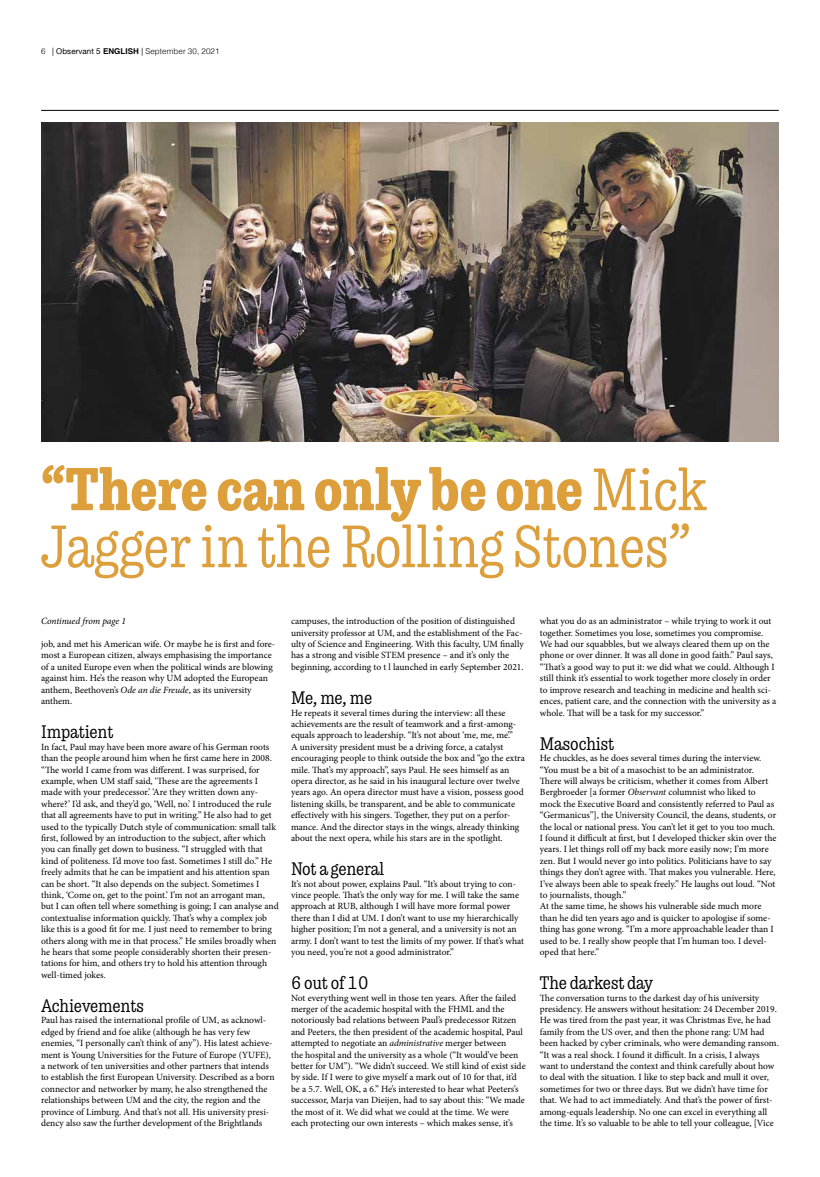
<style>
.page{position:relative;width:820px;height:1177px;background:#fff}
.page>*{position:absolute;margin:0;border:0;box-sizing:border-box;transform-origin:0 0}
.t1{font:300 56px/57px "Trevor";color:#dc9f3c}
.t2{font:300 17px "Trevor";letter-spacing:-.005em;color:#000}
.t3{font:9.5px/11.4px "Minion Pro";letter-spacing:-.005em;color:#000}
.t4{font:italic 9.5px "Minion Pro";letter-spacing:-.01em;color:#000}
.t5{font:300 8px "Helvetica";letter-spacing:.01em;color:#000}
.s1{font-family:"Helvetica Neue";font-weight:400}
.s2{font-weight:700}
.s3{font-style:italic}
</style>
<div class="page">
<img style="left:41px;top:122px;width:737px;height:320px">
<hr style="left:41px;top:110px;width:737px;height:1px;background:#000">
<p class="t5" style="left:41px;top:44px;width:180px">6 <span class="s1">| Observant 5</span> <span class="s2">ENGLISH</span> <span class="s1">|</span> September 30, 2021</p>
<h1 class="t1" style="left:41px;top:459px;width:667px"><span class="s2">“There can only be one</span> Mick<br>Jagger in the Rolling Stones”</h1>
<p class="t4" style="left:41px;top:614px;width:86px">Continued from page 1</p>
<p class="t3" style="left:41px;top:638px;width:235px">job, and met his American wife. Or maybe he is first and fore&shy;most a European citizen, always emphasising the importance of a united Europe even when the political winds are blowing against him. He’s the reason why UM adopted the European anthem, Beethoven’s <span class="s3">Ode an die Freude</span>, as its university anthem.</p>
<h2 class="t2" style="left:41px;top:720px;width:74px">Impatient</h2>
<p class="t3" style="left:41px;top:741px;width:239px">In fact, Paul may have been more aware of his German roots than the people around him when he first came here in 2008. “The world I came from was different. I was surprised, for example, when UM staff said, ‘These are the agreements I made with your predecessor.’ ‘Are they written down any&shy;where?’ I’d ask, and they’d go, ‘Well, no.’ I introduced the rule that all agreements have to put in writing.” He also had to get used to the typically Dutch style of communication: small talk first, followed by an introduction to the subject, after which you can finally get down to business. “I struggled with that kind of politeness. I’d move too fast. Sometimes I still do.” He freely admits that he can be impatient and his attention span can be short. “It also depends on the subject. Sometimes I think, ‘Come on, get to the point.’ I’m not an arrogant man, but I can often tell where something is going; I can analyse and contextualise information quickly. That’s why a complex job like this is a good fit for me. I just need to remember to bring others along with me in that process.” He smiles broadly when he hears that some people considerably shorten their presen&shy;tations for him, and others try to hold his attention through well-timed jokes.</p>
<h2 class="t2" style="left:41px;top:993px;width:104px">Achievements</h2>
<p class="t3" style="left:41px;top:1014px;width:235px">Paul has raised the international profile of UM, as acknowl&shy;edged by friend and foe alike (although he has very few enemies, “I personally can’t think of any”). His latest achieve&shy;ment is Young Universities for the Future of Europe (YUFE), a network of ten universities and other partners that intends to establish the first European University. Described as a born connector and networker by many, he also strengthened the relationships between UM and the city, the region and the province of Limburg. And that’s not all. His university presi&shy;dency also saw the further development of the Brightlands</p>
<p class="t3" style="left:291px;top:615px;width:234px">campuses, the introduction of the position of distinguished university professor at UM, and the establishment of the Fac&shy;ulty of Science and Engineering. With this faculty, UM finally has a strong and visible STEM presence – and it’s only the beginning, according to t l launched in early September 2021.</p>
<h2 class="t2" style="left:291px;top:685px;width:83px">Me, me, me</h2>
<p class="t3" style="left:291px;top:706px;width:235px">He repeats it several times during the interview: all these achievements are the result of teamwork and a first-among&shy;equals approach to leadership. “It’s not about ‘me, me, me’.”<br>A university president must be a driving force, a catalyst encouraging people to think outside the box and “go the extra mile. That’s my approach”, says Paul. He sees himself as an opera director, as he said in his inaugural lecture over twelve years ago. An opera director must have a vision, possess good listening skills, be transparent, and be able to communicate effectively with his singers. Together, they put on a perfor&shy;mance. And the director stays in the wings, already thinking about the next opera, while his stars are in the spotlight.</p>
<h2 class="t2" style="left:291px;top:856px;width:95px">Not a general</h2>
<p class="t3" style="left:291px;top:877px;width:234px">It’s not about power, explains Paul. “It’s about trying to con&shy;vince people. That’s the only way for me. I will take the same approach at RUB, although I will have more formal power there than I did at UM. I don’t want to use my hierarchically higher position; I’m not a general, and a university is not an army. I don’t want to test the limits of my power. If that’s what you need, you’re not a good administrator.”</p>
<h2 class="t2" style="left:291px;top:970px;width:79px">6 out of 10</h2>
<p class="t3" style="left:291px;top:991px;width:236px">Not everything went well in those ten years. After the failed merger of the academic hospital with the FHML and the notoriously bad relations between Paul’s predecessor Ritzen and Peeters, the then president of the academic hospital, Paul attempted to negotiate an <span class="s3">administrative</span> merger between<br>the hospital and the university as a whole (“It would’ve been better for UM”). “We didn’t succeed. We still kind of exist side by side. If I were to give myself a mark out of 10 for that, it’d be a 5.7. Well, OK, a 6.” He’s interested to hear what Peeters’s successor, Marja van Dieijen, had to say about this: “We made the most of it. We did what we could at the time. We were each protecting our own interests – which makes sense, it’s</p>
<p class="t3" style="left:539px;top:615px;width:238px">what you do as an administrator – while trying to work it out together. Sometimes you lose, sometimes you compromise.<br>We had our squabbles, but we always cleared them up on the phone or over dinner. It was all done in good faith.” Paul says, “That’s a good way to put it: we did what we could. Although I still think it’s essential to work together more closely in order to improve research and teaching in medicine and health sci&shy;ences, patient care, and the connection with the university as a whole. That will be a task for my successor.”</p>
<h2 class="t2" style="left:539px;top:731px;width:76px">Masochist</h2>
<p class="t3" style="left:539px;top:752px;width:238px">He chuckles, as he does several times during the interview. “You must be a bit of a masochist to be an administrator.<br>There will always be criticism, whether it comes from Albert Bergbroeder [a former <span class="s3">Observant</span> columnist who liked to mock the Executive Board and consistently referred to Paul as “Germanicus”], the University Council, the deans, students, or the local or national press. You can’t let it get to you too much.<br>I found it difficult at first, but I developed thicker skin over the years. I let things roll off my back more easily now; I’m more zen. But I would never go into politics. Politicians have to say things they don’t agree with. That makes you vulnerable. Here, I’ve always been able to speak freely.” He laughs out loud. “Not to journalists, though.”<br>At the same time, he shows his vulnerable side much more than he did ten years ago and is quicker to apologise if some&shy;thing has gone wrong. “I’m a more approachable leader than I used to be. I really show people that I’m human too. I devel&shy;oped that here.”</p>
<h2 class="t2" style="left:539px;top:970px;width:115px">The darkest day</h2>
<p class="t3" style="left:539px;top:991px;width:240px">The conversation turns to the darkest day of his university presidency. He answers without hesitation: 24 December 2019.<br>He was tired from the past year, it was Christmas Eve, he had family from the US over, and then the phone rang: UM had been hacked by cyber criminals, who were demanding ransom. “It was a real shock. I found it difficult. In a crisis, I always want to understand the context and think carefully about how to deal with the situation. I like to step back and mull it over, sometimes for two or three days. But we didn’t have time for that. We had to act immediately. And that’s the power of first&shy;among-equals leadership. No one can excel in everything all the time. It’s so valuable to be able to tell your colleague, [Vice</p>
</div>
